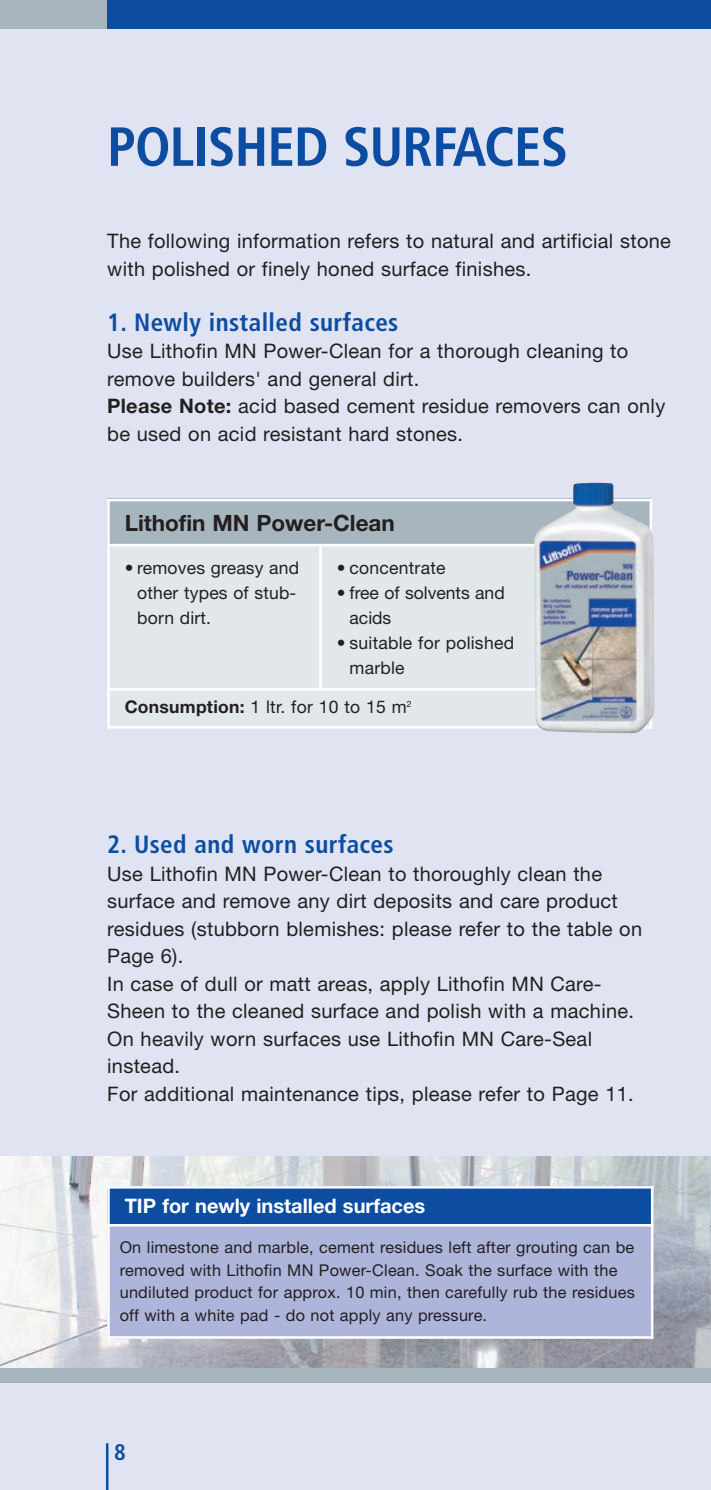
<style>
.page{position:relative;width:711px;height:1490px;background:#fff}
.page>*{position:absolute;margin:0;border:0;box-sizing:border-box;transform-origin:0 0}
.t1{font:700 condensed 55px "Frutiger";letter-spacing:-.015em;color:#0d4da1}
.t2{font:700 condensed 25px "Frutiger";letter-spacing:.015em;color:#0d4da1}
.t3{font:700 22.5px "Helvetica Neue";color:#231f20}
.t4{font:700 condensed 22.5px "Frutiger";color:#0d4da1}
.t5{font:20px/27.5px "Helvetica Neue";letter-spacing:.015em;color:#231f20}
.t6{font:700 20px "Helvetica Neue";color:#fff}
.t7{font:17.5px/25px "Helvetica Neue";letter-spacing:.01em;color:#231f20}
.t8{font:16.25px/22.5px "Helvetica Neue";letter-spacing:.015em;color:#231f20}
.s1{font-weight:700}
</style>
<div class="page">
<div style="left:0;top:0;width:709px;height:1490px;background:#e0e4f2"></div>
<hr style="left:709px;top:0;width:1px;height:1490px;background:#e0e4f2">
<hr style="left:106px;top:1443px;width:2px;height:47px;background:#0d4da1">
<div style="left:107px;top:0;width:603px;height:29px;background:#0d4da1"></div>
<div style="left:0;top:0;width:107px;height:29px;background:#a7b6be"></div>
<img style="left:0;top:1156px;width:710px;height:213px">
<div style="left:0;top:1369px;width:710px;height:14px;background:#a7b6be"></div>
<div style="left:107px;top:1186px;width:545px;height:39px;background:#0d4da1"></div>
<div style="left:107px;top:1225px;width:545px;height:114px;background:#aeb5db"></div>
<hr style="left:107px;top:1186px;width:3px;height:153px;background:#fff">
<hr style="left:650px;top:1186px;width:3px;height:153px;background:#fff">
<hr style="left:107px;top:1186px;width:546px;height:2px;background:#fff">
<hr style="left:107px;top:1224px;width:546px;height:2px;background:#fff">
<hr style="left:107px;top:1336px;width:546px;height:3px;background:#fff">
<div style="left:107px;top:499px;width:543px;height:46px;background:#a7b6be"></div>
<div style="left:107px;top:545px;width:213px;height:144px;background:#e1e7ea"></div>
<div style="left:320px;top:545px;width:331px;height:144px;background:#e1e7ea"></div>
<div style="left:107px;top:689px;width:543px;height:39px;background:#e1e7ea"></div>
<hr style="left:107px;top:499px;width:3px;height:229px;background:#fff">
<hr style="left:319px;top:544px;width:2px;height:147px;background:#fff">
<hr style="left:107px;top:499px;width:544px;height:2px;background:#fff">
<hr style="left:107px;top:544px;width:544px;height:2px;background:#fff">
<hr style="left:107px;top:688px;width:544px;height:3px;background:#fff">
<hr style="left:107px;top:726px;width:544px;height:2px;background:#fff">
<img style="left:533px;top:483px;width:121px;height:250px">
<h1 class="t1" style="left:107px;top:125px;width:462px">POLISHED SURFACES</h1>
<p class="t5" style="left:107px;top:229px;width:565px">The following information refers to natural and artificial stone with polished or finely honed surface finishes.</p>
<p class="t2" style="left:107px;top:312px;width:292px">1. Newly installed surfaces</p>
<p class="t5" style="left:107px;top:339px;width:559px">Use Lithofin MN Power-Clean for a thorough cleaning to remove builders' and general dirt.<br><span class="s1">Please Note:</span> acid based cement residue removers can only be used on acid resistant hard stones.</p>
<p class="t3" style="left:125px;top:514px;width:271px">Lithofin MN Power-Clean</p>
<p class="t7" style="left:137px;top:557px;width:163px;text-indent:-12px">• removes greasy and other types of stub&shy;born dirt.</p>
<p class="t7" style="left:336px;top:557px;width:110px">• concentrate</p>
<p class="t7" style="left:349px;top:582px;width:157px;text-indent:-13px">• free of solvents and acids</p>
<p class="t7" style="left:349px;top:632px;width:166px;text-indent:-13px">• suitable for polished marble</p>
<p class="t7" style="left:125px;top:696px;width:288px"><span class="s1">Consumption:</span> 1 ltr. for 10 to 15 m<sup>2</sup></p>
<p class="t2" style="left:107px;top:835px;width:288px">2. Used and worn surfaces</p>
<p class="t5" style="left:107px;top:862px;width:536px">Use Lithofin MN Power-Clean to thoroughly clean the surface and remove any dirt deposits and care product residues (stubborn blemishes: please refer to the table on Page 6).<br>In case of dull or matt areas, apply Lithofin MN Care-Sheen to the cleaned surface and polish with a machine.<br>On heavily worn surfaces use Lithofin MN Care-Seal instead.<br>For additional maintenance tips, please refer to Page 11.</p>
<p class="t6" style="left:125px;top:1199px;width:302px">TIP for newly installed surfaces</p>
<p class="t8" style="left:120px;top:1238px;width:516px">On limestone and marble, cement residues left after grouting can be removed with Lithofin MN Power-Clean. Soak the surface with the undiluted product for approx. 10 min, then carefully rub the residues off with a white pad - do not apply any pressure.</p>
<p class="t4" style="left:114px;top:1443px;width:13px">8</p>
</div>
